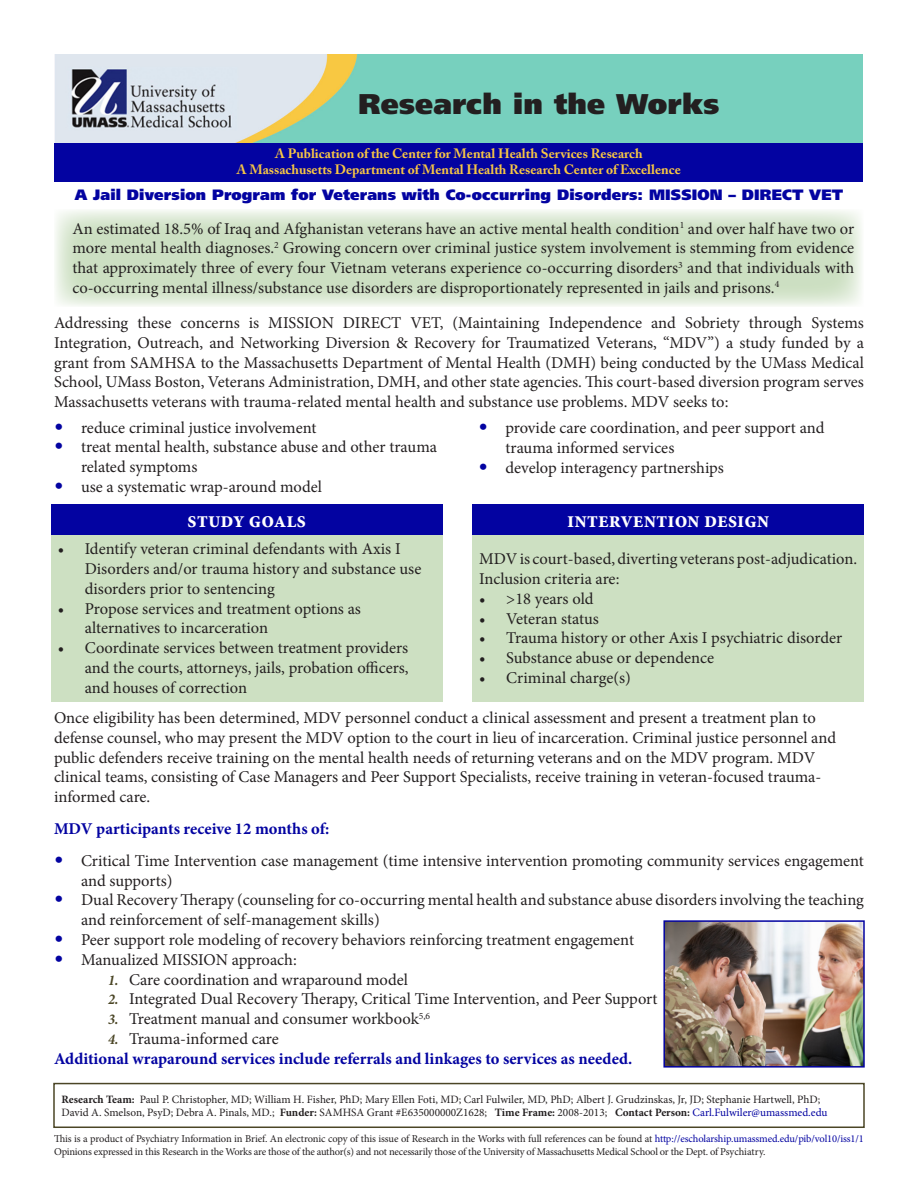
<style>
.page{position:relative;width:918px;height:1188px;background:#fff}
.page>*{position:absolute;margin:0;border:0;box-sizing:border-box;transform-origin:0 0}
.t1{font:900 28.5px "Frutiger";letter-spacing:.01em;color:#231f20}
.t2{font:700 condensed 22.5px "Minion Pro";color:#fff}
.t3{font:16.5px/19.8px "Minion Pro";letter-spacing:-.005em;color:#231f20}
.t4{font:700 16.5px "Minion Pro";color:#0303a1}
.t5{font:900 15px "Frutiger";letter-spacing:.01em;color:#0303a1}
.t6{font:700 13.5px "Adobe Caslon Pro";color:#f8c744}
.t7{font:11.25px "Minion Pro";color:#231f20}
.t8{font:10.5px/12.6px "Minion Pro";letter-spacing:-.015em;color:#231f20}
.s1{font-family:"Frutiger";font-weight:900;font-style:italic;font-size:18px;color:#0303a1}
.s2{font-weight:700;font-style:italic;font-stretch:condensed;font-size:15px;color:#4b4626}
.s3{font-weight:700}
.s4{color:#0303a1}
</style>
<div class="page">
<svg style="left:55px;top:210px;width:807px;height:96px;background:#d3e3cb"></svg>
<div style="left:51px;top:533px;width:392px;height:169px;background:#cde0c2"></div>
<img style="left:54px;top:54px;width:809px;height:89px">
<div style="left:54px;top:143px;width:809px;height:38px;background:#0303a1"></div>
<div style="left:472px;top:533px;width:392px;height:169px;background:#cde0c2"></div>
<div style="left:53px;top:1083px;width:812px;height:45px;border:2px solid #4b4626"></div>
<div style="left:51px;top:504px;width:392px;height:30px;background:#0303a1"></div>
<div style="left:472px;top:504px;width:392px;height:30px;background:#0303a1"></div>
<img style="left:666px;top:923px;width:196px;height:142px">
<div style="left:663px;top:920px;width:202px;height:148px;border:2px solid #0303a1"></div>
<p class="t1" style="left:358px;top:86px;width:362px">Research in the Works</p>
<p class="t6" style="left:275px;top:145px;width:369px">A Publication of the Center for Mental Health Services Research</p>
<p class="t6" style="left:237px;top:162px;width:445px">A Massachusetts Department of Mental Health Research Center of Excellence</p>
<p class="t5" style="left:75px;top:186px;width:770px">A Jail Diversion Program for Veterans with Co-occurring Disorders: MISSION – DIRECT VET</p>
<p class="t3" style="left:72px;top:218px;width:783px;text-align:justify">An estimated 18.5% of Iraq and Afghanistan veterans have an active mental health condition<sup>1</sup> and over half have two or more mental health diagnoses.<sup>2</sup> Growing concern over criminal justice system involvement is stemming from evidence that approximately three of every four Vietnam veterans experience co-occurring disorders<sup>3</sup> and that individuals with co-occurring mental illness/substance use disorders are disproportionately represented in jails and prisons.<sup>4</sup></p>
<p class="t3" style="left:54px;top:313px;width:812px;text-align:justify">Addressing these concerns is MISSION DIRECT VET, (Maintaining Independence and Sobriety through Systems Integration, Outreach, and Networking Diversion &amp; Recovery for Traumatized Veterans, “MDV”) a study funded by a grant from SAMHSA to the Massachusetts Department of Mental Health (DMH) being conducted by the UMass Medical School, UMass Boston, Veterans Administration, DMH, and other state agencies. This court-based diversion program serves Massachusetts veterans with trauma-related mental health and substance use problems. MDV seeks to:</p>
<p class="t3" style="left:54px;top:418px;width:264px"><span class="s1">•</span> reduce criminal justice involvement</p>
<p class="t3" style="left:81px;top:437px;width:358px;text-indent:-27px"><span class="s1">•</span> treat mental health, substance abuse and other trauma related symptoms</p>
<p class="t3" style="left:54px;top:477px;width:270px"><span class="s1">•</span> use a systematic wrap-around model</p>
<p class="t3" style="left:505px;top:418px;width:320px;text-indent:-27px"><span class="s1">•</span> provide care coordination, and peer support and trauma informed services</p>
<p class="t3" style="left:478px;top:458px;width:247px"><span class="s1">•</span> develop interagency partnerships</p>
<p class="t2" style="left:187px;top:505px;width:120px">study goals</p>
<p class="t2" style="left:567px;top:505px;width:204px">intervention design</p>
<p class="t3" style="left:85px;top:539px;width:338px;text-indent:-27px">• Identify veteran criminal defendants with Axis I<br>Disorders and/or trauma history and substance use disorders prior to sentencing</p>
<p class="t3" style="left:85px;top:599px;width:278px;text-indent:-27px">• Propose services and treatment options as alternatives to incarceration</p>
<p class="t3" style="left:85px;top:638px;width:325px;text-align:justify;text-indent:-27px">• Coordinate services between treatment providers and the courts, attorneys, jails, probation officers, and houses of correction</p>
<p class="t3" style="left:479px;top:549px;width:380px">MDV is court-based, diverting veterans post-adjudication.<br>Inclusion criteria are:</p>
<p class="t3" style="left:479px;top:589px;width:116px">• &gt;18 years old</p>
<p class="t3" style="left:479px;top:608px;width:121px">• Veteran status</p>
<p class="t3" style="left:479px;top:628px;width:365px">• Trauma history or other Axis I psychiatric disorder</p>
<p class="t3" style="left:479px;top:648px;width:236px">• Substance abuse or dependence</p>
<p class="t3" style="left:479px;top:668px;width:153px">• Criminal charge(s)</p>
<p class="t3" style="left:54px;top:708px;width:784px">Once eligibility has been determined, MDV personnel conduct a clinical assessment and present a treatment plan to defense counsel, who may present the MDV option to the court in lieu of incarceration. Criminal justice personnel and public defenders receive training on the mental health needs of returning veterans and on the MDV program. MDV clinical teams, consisting of Case Managers and Peer Support Specialists, receive training in veteran-focused trauma&shy;informed care.</p>
<p class="t4" style="left:54px;top:817px;width:277px">MDV participants receive 12 months of:</p>
<p class="t3" style="left:81px;top:851px;width:785px;text-indent:-27px"><span class="s1">•</span> Critical Time Intervention case management (time intensive intervention promoting community services engagement and supports)</p>
<p class="t3" style="left:81px;top:890px;width:785px;text-indent:-27px"><span class="s1">•</span> Dual Recovery Therapy (counseling for co-occurring mental health and substance abuse disorders involving the teaching and reinforcement of self-management skills)</p>
<p class="t3" style="left:54px;top:930px;width:582px"><span class="s1">•</span> Peer support role modeling of recovery behaviors reinforcing treatment engagement</p>
<p class="t3" style="left:54px;top:950px;width:244px"><span class="s1">•</span> Manualized MISSION approach:</p>
<p class="t3" style="left:108px;top:970px;width:302px"><span class="s2">1.</span> Care coordination and wraparound model</p>
<p class="t3" style="left:108px;top:989px;width:551px"><span class="s2">2.</span> Integrated Dual Recovery Therapy, Critical Time Intervention, and Peer Support</p>
<p class="t3" style="left:108px;top:1009px;width:324px"><span class="s2">3.</span> Treatment manual and consumer workbook<sup>5,6</sup></p>
<p class="t3" style="left:108px;top:1029px;width:172px"><span class="s2">4.</span> Trauma-informed care</p>
<p class="t4" style="left:54px;top:1047px;width:580px">Additional wraparound services include referrals and linkages to services as needed.</p>
<p class="t7" style="left:62px;top:1092px;width:760px"><span class="s3">Research Team:</span> Paul P. Christopher, MD; William H. Fisher, PhD; Mary Ellen Foti, MD; Carl Fulwiler, MD, PhD; Albert J. Grudzinskas, Jr, JD; Stephanie Hartwell, PhD;</p>
<p class="t7" style="left:62px;top:1105px;width:767px">David A. Smelson, PsyD; Debra A. Pinals, MD.; <span class="s3">Funder:</span> SAMHSA Grant #E635000000Z1628; <span class="s3">Time Frame:</span> 2008-2013; <span class="s3">Contact Person:</span> <span class="s4">Carl.Fulwiler@umassmed.edu</span></p>
<p class="t8" style="left:54px;top:1133px;width:812px">This is a product of Psychiatry Information in Brief. An electronic copy of this issue of Research in the Works with full references can be found at <span class="s4">http://escholarship.umassmed.edu/pib/vol10/iss1/1<br></span>Opinions expressed in this Research in the Works are those of the author(s) and not necessarily those of the University of Massachusetts Medical School or the Dept. of Psychiatry.</p>
</div>
